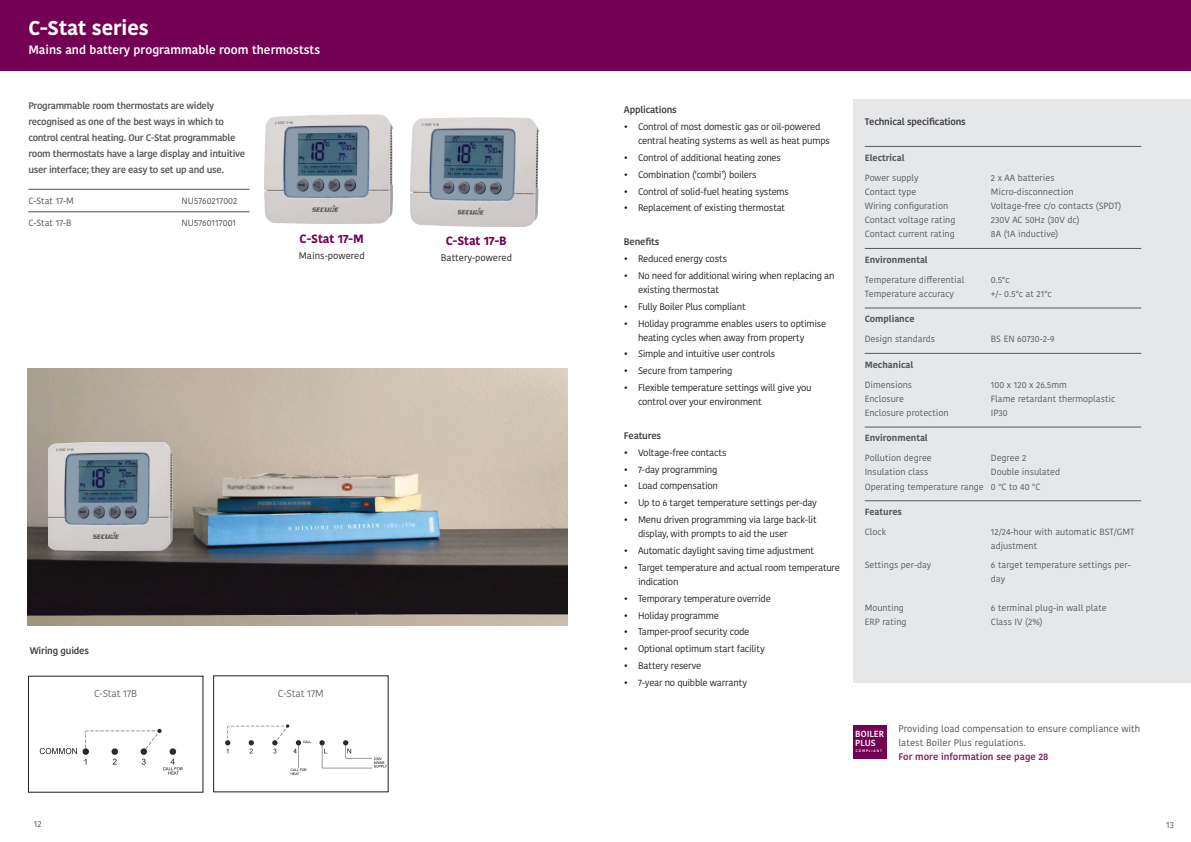
<style>
.page{position:relative;width:1191px;height:842px;background:#fff}
.page>*{position:absolute;margin:0;border:0;box-sizing:border-box;transform-origin:0 0}
.t1{font:700 20px "Kohinoor Devanagari";color:#fff}
.t2{font:600 12px "Kohinoor Devanagari";color:#fff}
.t3{font:700 12px "Kohinoor Devanagari";color:#740053}
.t4{font:10.1px "Kohinoor Devanagari";letter-spacing:-.02em;color:#69696c}
.t5{font:9.5px/14px "Kohinoor Devanagari";letter-spacing:-.025em;color:#231f20}
.t6{font:600 9.5px/16px "Kohinoor Devanagari";letter-spacing:-.03em;color:#57585a}
.t7{font:9.5px/14px "Kohinoor Devanagari";color:#514f4f}
.t8{font:600 9.5px "Kohinoor Devanagari";letter-spacing:-.02em;color:#3e3e3f}
.t9{font:9.5px "Kohinoor Devanagari";color:#231f20}
.t10{font:600 9.5px "Kohinoor Devanagari";color:#7d1e5f}
.t11{font:9px/14px "Kohinoor Devanagari";color:#57585a}
.t12{font:700 9px "Kohinoor Devanagari";color:#57585a}
.t13{font:9px "Kohinoor Devanagari";color:#514f4f}
.t14{font:600 8.8px/9.1px "Kohinoor Devanagari";color:#fff}
.t15{font:600 3.6px "Kohinoor Devanagari";letter-spacing:.245em;color:#fff}
</style>
<div class="page">
<div style="left:0;top:0;width:1191px;height:71px;background:#740053"></div>
<img style="left:411px;top:118px;width:127px;height:109px">
<img style="left:265px;top:114px;width:127px;height:110px">
<img style="left:27px;top:369px;width:540px;height:256px">
<img style="left:48px;top:442px;width:125px;height:109px">
<hr style="left:28px;top:189px;width:221px;height:1px;background:#514f4f">
<hr style="left:28px;top:212px;width:221px;height:1px;background:#514f4f">
<div style="left:853px;top:725px;width:34px;height:33px;background:#740053"></div>
<img style="left:225px;top:724px;width:161px;height:52px">
<img style="left:39px;top:728px;width:144px;height:47px">
<div style="left:853px;top:99px;width:338px;height:583px;background:#e6e7e9"></div>
<hr style="left:864px;top:146px;width:277px;height:1px;background:#57585a">
<hr style="left:864px;top:248px;width:277px;height:1px;background:#57585a">
<hr style="left:864px;top:308px;width:277px;height:1px;background:#57585a">
<hr style="left:864px;top:353px;width:277px;height:1px;background:#57585a">
<hr style="left:864px;top:427px;width:277px;height:1px;background:#57585a">
<hr style="left:864px;top:501px;width:277px;height:1px;background:#57585a">
<h1 class="t1" style="left:28px;top:10px;width:122px">C-Stat series</h1>
<p class="t2" style="left:28px;top:43px;width:293px">Mains and battery programmable room thermoststs</p>
<p class="t6" style="left:28px;top:98px;width:218px">Programmable room thermostats are widely recognised as one of the best ways in which to control central heating. Our C-Stat programmable room thermostats have a large display and intuitive user interface; they are easy to set up and use.</p>
<p class="t13" style="left:28px;top:195px;width:47px">C-Stat 17-M</p>
<p class="t13" style="left:181px;top:195px;width:57px">NU5760217002</p>
<p class="t13" style="left:28px;top:218px;width:45px">C-Stat 17-B</p>
<p class="t13" style="left:181px;top:218px;width:56px">NU5760117001</p>
<p class="t3" style="left:300px;top:228px;width:66px">C-Stat 17-M</p>
<p class="t9" style="left:299px;top:250px;width:67px">Mains-powered</p>
<p class="t3" style="left:446px;top:230px;width:63px">C-Stat 17-B</p>
<p class="t9" style="left:441px;top:253px;width:73px">Battery-powered</p>
<p class="t8" style="left:30px;top:645px;width:61px">Wiring guides</p>
<p class="t4" style="left:94px;top:688px;width:45px">C-Stat 17B</p>
<p class="t4" style="left:278px;top:688px;width:47px">C-Stat 17M</p>
<p class="t8" style="left:624px;top:104px;width:54px">Applications</p>
<p class="t5" style="left:638px;top:120px;width:193px;text-indent:-14px">• Control of most domestic gas or oil-powered central heating systems as well as heat pumps</p>
<p class="t5" style="left:624px;top:151px;width:159px">• Control of additional heating zones</p>
<p class="t5" style="left:624px;top:167px;width:134px">• Combination (‘combi’) boilers</p>
<p class="t5" style="left:624px;top:184px;width:167px">• Control of solid-fuel heating systems</p>
<p class="t5" style="left:624px;top:201px;width:163px">• Replacement of existing thermostat</p>
<p class="t8" style="left:624px;top:236px;width:37px">Benefits</p>
<p class="t5" style="left:624px;top:252px;width:105px">• Reduced energy costs</p>
<p class="t5" style="left:638px;top:269px;width:198px;text-indent:-14px">• No need for additional wiring when replacing an existing thermostat</p>
<p class="t5" style="left:624px;top:299px;width:123px">• Fully Boiler Plus compliant</p>
<p class="t5" style="left:638px;top:316px;width:190px;text-indent:-14px">• Holiday programme enables users to optimise heating cycles when away from property</p>
<p class="t5" style="left:624px;top:347px;width:153px">• Simple and intuitive user controls</p>
<p class="t5" style="left:624px;top:364px;width:110px">• Secure from tampering</p>
<p class="t5" style="left:638px;top:381px;width:175px;text-indent:-14px">• Flexible temperature settings will give you control over your environment</p>
<p class="t8" style="left:624px;top:430px;width:39px">Features</p>
<p class="t5" style="left:624px;top:445px;width:104px">• Voltage-free contacts</p>
<p class="t5" style="left:624px;top:462px;width:95px">• 7-day programming</p>
<p class="t5" style="left:624px;top:479px;width:96px">• Load compensation</p>
<p class="t5" style="left:624px;top:496px;width:195px">• Up to 6 target temperature settings per-day</p>
<p class="t5" style="left:638px;top:513px;width:180px;text-indent:-14px">• Menu driven programming via large back-lit display, with prompts to aid the user</p>
<p class="t5" style="left:624px;top:544px;width:192px">• Automatic daylight saving time adjustment</p>
<p class="t5" style="left:638px;top:560px;width:203px;text-indent:-14px">• Target temperature and actual room temperature indication</p>
<p class="t5" style="left:624px;top:591px;width:148px">• Temporary temperature override</p>
<p class="t5" style="left:624px;top:608px;width:96px">• Holiday programme</p>
<p class="t5" style="left:624px;top:625px;width:127px">• Tamper-proof security code</p>
<p class="t5" style="left:624px;top:642px;width:142px">• Optional optimum start facility</p>
<p class="t5" style="left:624px;top:659px;width:79px">• Battery reserve</p>
<p class="t5" style="left:624px;top:675px;width:125px">• 7-year no quibble warranty</p>
<p class="t8" style="left:864px;top:116px;width:103px">Technical specifications</p>
<p class="t12" style="left:864px;top:149px;width:41px">Electrical</p>
<p class="t11" style="left:864px;top:170px;width:56px">Power supply</p>
<p class="t11" style="left:991px;top:170px;width:65px">2 x AA batteries</p>
<p class="t11" style="left:864px;top:185px;width:53px">Contact type</p>
<p class="t11" style="left:991px;top:185px;width:84px">Micro-disconnection</p>
<p class="t11" style="left:864px;top:199px;width:85px">Wiring configuration</p>
<p class="t11" style="left:991px;top:199px;width:132px">Voltage-free c/o contacts (SPDT)</p>
<p class="t11" style="left:864px;top:213px;width:92px">Contact voltage rating</p>
<p class="t11" style="left:991px;top:213px;width:90px">230V AC 50Hz (30V dc)</p>
<p class="t11" style="left:864px;top:227px;width:92px">Contact current rating</p>
<p class="t11" style="left:991px;top:227px;width:69px">8A (1A inductive)</p>
<p class="t12" style="left:864px;top:252px;width:65px">Environmental</p>
<p class="t11" style="left:864px;top:272px;width:101px">Temperature differential</p>
<p class="t11" style="left:991px;top:272px;width:20px">0.5°c</p>
<p class="t11" style="left:864px;top:287px;width:91px">Temperature accuracy</p>
<p class="t11" style="left:991px;top:287px;width:62px">+/- 0.5°c at 21°c</p>
<p class="t12" style="left:864px;top:311px;width:51px">Compliance</p>
<p class="t11" style="left:864px;top:332px;width:72px">Design standards</p>
<p class="t11" style="left:991px;top:332px;width:65px">BS EN 60730-2-9</p>
<p class="t12" style="left:864px;top:356px;width:50px">Mechanical</p>
<p class="t11" style="left:864px;top:377px;width:49px">Dimensions</p>
<p class="t11" style="left:991px;top:377px;width:77px">100 x 120 x 26.5mm</p>
<p class="t11" style="left:864px;top:392px;width:41px">Enclosure</p>
<p class="t11" style="left:991px;top:392px;width:126px">Flame retardant thermoplastic</p>
<p class="t11" style="left:864px;top:406px;width:86px">Enclosure protection</p>
<p class="t11" style="left:991px;top:406px;width:18px">IP30</p>
<p class="t12" style="left:864px;top:430px;width:65px">Environmental</p>
<p class="t11" style="left:864px;top:451px;width:69px">Pollution degree</p>
<p class="t11" style="left:991px;top:451px;width:37px">Degree 2</p>
<p class="t11" style="left:864px;top:465px;width:65px">Insulation class</p>
<p class="t11" style="left:864px;top:465px;width:197px;text-indent:126px">Double insulated<br>Operating temperature range 0 °C to 40 °C</p>
<p class="t12" style="left:864px;top:504px;width:39px">Features</p>
<p class="t11" style="left:864px;top:525px;width:23px">Clock</p>
<p class="t11" style="left:991px;top:525px;width:145px">12/24-hour with automatic BST/GMT adjustment</p>
<p class="t11" style="left:864px;top:558px;width:68px">Settings per-day</p>
<p class="t11" style="left:991px;top:558px;width:141px">6 target temperature settings per&shy;day</p>
<p class="t11" style="left:864px;top:600px;width:41px">Mounting</p>
<p class="t11" style="left:991px;top:600px;width:117px">6 terminal plug-in wall plate</p>
<p class="t11" style="left:864px;top:615px;width:43px">ERP rating</p>
<p class="t11" style="left:991px;top:615px;width:53px">Class IV (2%)</p>
<p class="t14" style="left:855px;top:730px;width:30px">BOILER<br>PLUS</p>
<p class="t15" style="left:855px;top:749px;width:28px">COMPLIANT</p>
<p class="t7" style="left:898px;top:721px;width:243px">Providing load compensation to ensure compliance with latest Boiler Plus regulations.</p>
<p class="t10" style="left:898px;top:751px;width:151px">For more information see page 28</p>
<p class="t11" style="left:34px;top:817px;width:9px">12</p>
<p class="t11" style="left:1166px;top:817px;width:10px">13</p>
</div>
